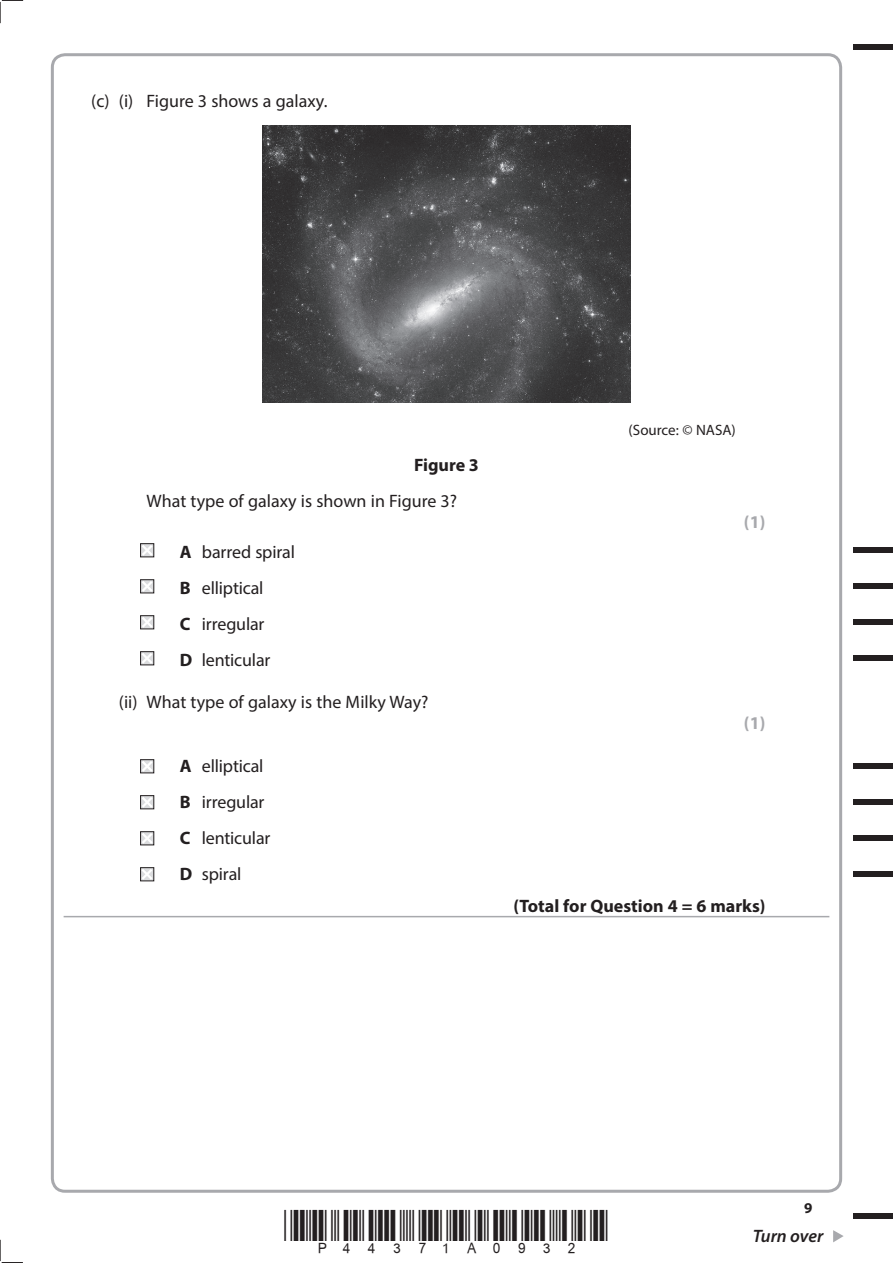
<style>
.page{position:relative;width:893px;height:1263px;background:#fff}
.page>*{position:absolute;margin:0;border:0;box-sizing:border-box;transform-origin:0 0}
.t1{font:39px "Bar Code 39 c HR";color:#231f20}
.t2{font:18px/36px "Myriad Pro";letter-spacing:-.005em;color:#231f20}
.t3{font:700 18px "Myriad Pro";color:#231f20}
.t4{font:italic 600 18px "Myriad Pro";letter-spacing:-.005em;color:#231f20}
.t5{font:700 18px "Myriad Pro";color:#a8a9ad}
.t6{font:15px "Myriad Pro";color:#231f20}
.t7{font:700 15px "Myriad Pro";color:#231f20}
.s1{font-weight:700}
</style>
<div class="page">
<div style="left:853px;top:44px;width:39px;height:5px;background:#231f20"></div>
<div style="left:853px;top:1214px;width:39px;height:5px;background:#231f20"></div>
<svg style="left:833px;top:1230px;width:10px;height:12px"></svg>
<svg style="left:0;top:0;width:23px;height:23px"></svg>
<svg style="left:0;top:1240px;width:23px;height:23px"></svg>
<hr style="left:64px;top:916px;width:765px;height:1px;background:#a8a9ad">
<img style="left:262px;top:126px;width:368px;height:276px">
<div style="left:853px;top:763px;width:39px;height:5px;background:#231f20"></div>
<div style="left:853px;top:799px;width:39px;height:6px;background:#231f20"></div>
<div style="left:853px;top:835px;width:39px;height:6px;background:#231f20"></div>
<div style="left:853px;top:871px;width:39px;height:6px;background:#231f20"></div>
<svg style="left:140px;top:759px;width:15px;height:15px"></svg>
<svg style="left:140px;top:795px;width:15px;height:15px"></svg>
<svg style="left:140px;top:831px;width:15px;height:15px"></svg>
<svg style="left:140px;top:867px;width:15px;height:15px"></svg>
<svg style="left:140px;top:543px;width:15px;height:15px"></svg>
<svg style="left:140px;top:579px;width:15px;height:15px"></svg>
<svg style="left:140px;top:615px;width:15px;height:15px"></svg>
<svg style="left:140px;top:651px;width:15px;height:15px"></svg>
<div style="left:853px;top:547px;width:39px;height:6px;background:#231f20"></div>
<div style="left:853px;top:583px;width:39px;height:6px;background:#231f20"></div>
<div style="left:853px;top:619px;width:39px;height:6px;background:#231f20"></div>
<div style="left:853px;top:655px;width:39px;height:6px;background:#231f20"></div>
<p class="t2" style="left:91px;top:84px;width:238px">(c) (i) Figure 3 shows a galaxy.</p>
<p class="t3" style="left:414px;top:458px;width:66px">Figure 3</p>
<p class="t2" style="left:146px;top:484px;width:312px">What type of galaxy is shown in Figure 3?</p>
<p class="t2" style="left:180px;top:535px;width:117px"><span class="s1">A</span> barred spiral<br><span class="s1">B</span> elliptical<br><span class="s1">C</span> irregular<br><span class="s1">D</span> lenticular</p>
<p class="t2" style="left:119px;top:685px;width:311px">(ii) What type of galaxy is the Milky Way?</p>
<p class="t2" style="left:180px;top:749px;width:92px"><span class="s1">A</span> elliptical<br><span class="s1">B</span> irregular<br><span class="s1">C</span> lenticular<br><span class="s1">D</span> spiral</p>
<p class="t6" style="left:628px;top:424px;width:109px">(Source: © NASA)</p>
<p class="t5" style="left:744px;top:515px;width:23px">(1)</p>
<p class="t5" style="left:744px;top:716px;width:23px">(1)</p>
<p class="t3" style="left:513px;top:899px;width:254px">(Total for Question 4 = 6 marks)</p>
<h1 class="t1" style="left:334px;top:1202px;width:76px">✔✔✓</h1>
<p class="t7" style="left:804px;top:1202px;width:10px">9</p>
<p class="t4" style="left:752px;top:1226px;width:72px">Turn over</p>
</div>
